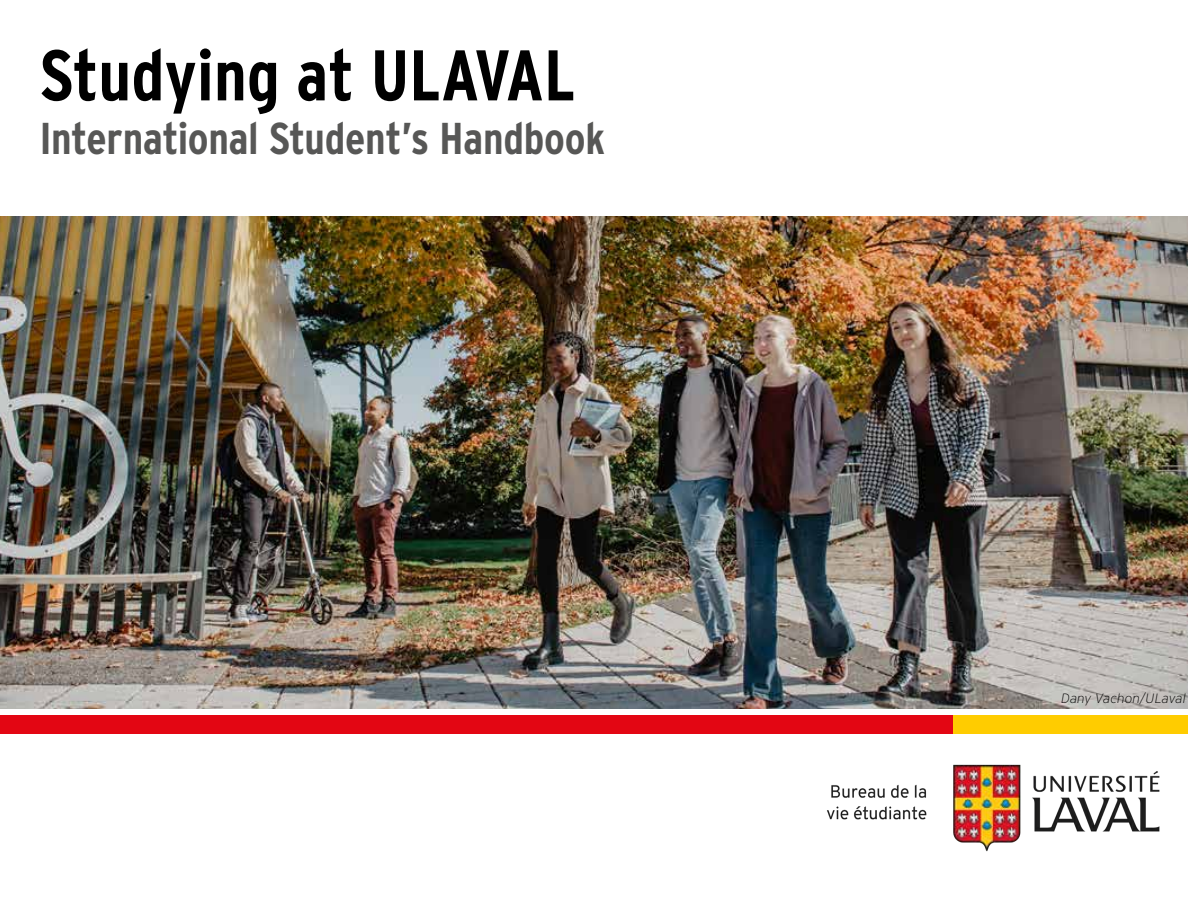
<style>
.page{position:relative;width:1188px;height:918px;background:#fff}
.page>*{position:absolute;margin:0;border:0;box-sizing:border-box;transform-origin:0 0}
.Grand_titre{font:700 condensed 71.55px "Interstate";color:#000}
.Grand_sous-titre{font:700 condensed 44.55px "Interstate";letter-spacing:-.005em;color:#575756}
.Source{font:italic 200 13.5px "Interstate";letter-spacing:.005em;color:#000}
</style>
<div class="page">
<div style="left:0;top:715px;width:953px;height:18px;background:#e30613"></div>
<div style="left:953px;top:715px;width:235px;height:18px;background:#fc0"></div>
<img style="left:827px;top:764px;width:333px;height:88px">
<img style="left:0;top:216px;width:1188px;height:493px">
<p class="Grand_titre" style="left:40px;top:35px;width:537px">Studying at ULAVAL</p>
<p class="Grand_sous-titre" style="left:40px;top:113px;width:567px">International Student’s Handbook</p>
<p class="Source" style="left:1061px;top:691px;width:126px">Dany Vachon/ULaval</p>
</div>
